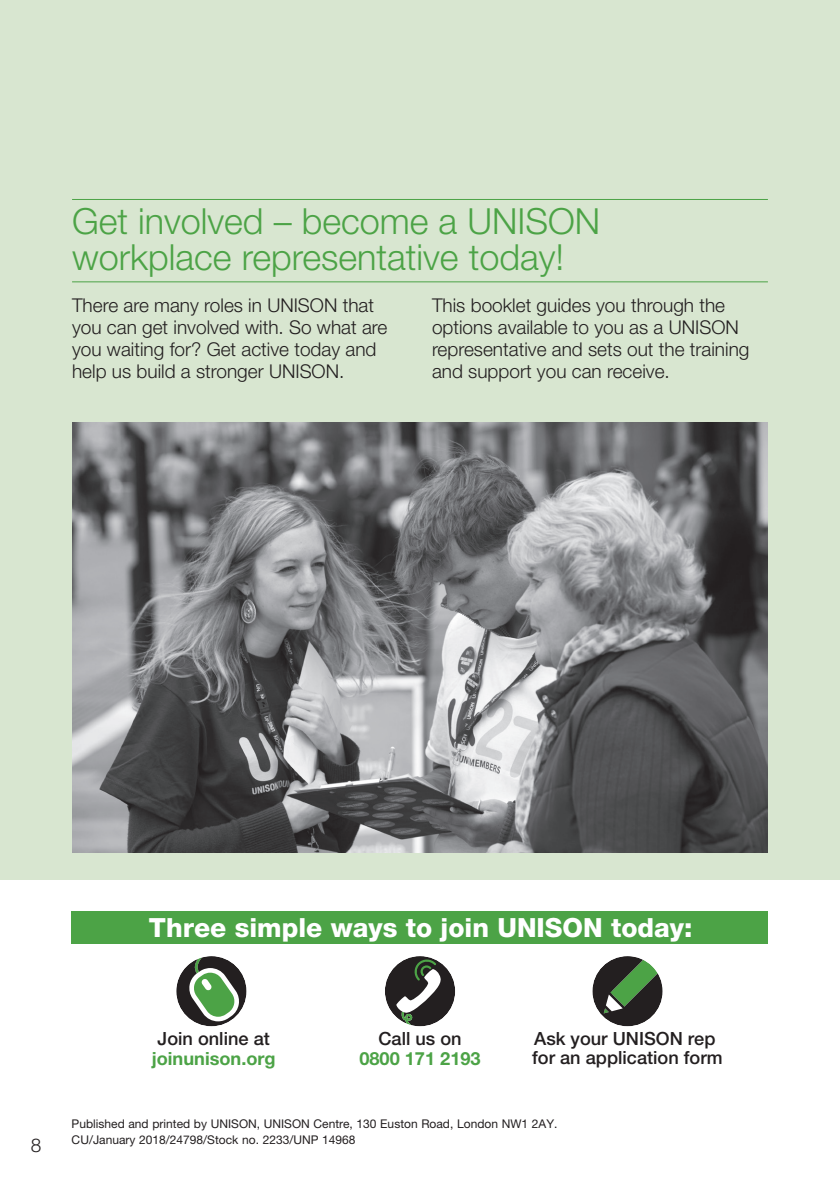
<style>
.page{position:relative;width:840px;height:1191px;background:#fff}
.page>*{position:absolute;margin:0;border:0;box-sizing:border-box;transform-origin:0 0}
.t1{font:300 36px/36px "Helvetica Neue";color:#4ca346}
.t2{font:800 26.4px "Helvetica Neue";color:#fff}
.t3{font:300 19px/22px "Helvetica Neue";color:#231f20}
.t4{font:500 18.2px/19px "Helvetica Neue";color:#231f20}
.t5{font:700 18.2px "Helvetica Neue";color:#4ca346}
.t6{font:12px/16px "Helvetica Neue";color:#231f20}
</style>
<div class="page">
<div style="left:0;top:0;width:839px;height:879px;background:#d8e6d0"></div>
<hr style="left:72px;top:199px;width:695px;height:1px;background:#4ca346">
<hr style="left:72px;top:281px;width:695px;height:1px;background:#4ca346">
<div style="left:72px;top:911px;width:695px;height:33px;background:#4ca346"></div>
<svg style="left:176px;top:956px;width:70px;height:70px"></svg>
<svg style="left:592px;top:956px;width:70px;height:70px"></svg>
<svg style="left:385px;top:956px;width:70px;height:70px"></svg>
<img style="left:72px;top:422px;width:695px;height:430px">
<h1 class="t1" style="left:72px;top:202px;width:529px">Get involved – become a UNISON workplace representative today!</h1>
<p class="t3" style="left:72px;top:294px;width:317px">There are many roles in UNISON that you can get involved with. So what are you waiting for? Get active today and help us build a stronger UNISON.</p>
<p class="t3" style="left:432px;top:294px;width:319px">This booklet guides you through the options available to you as a UNISON representative and sets out the training and support you can receive.</p>
<h2 class="t2" style="left:149px;top:912px;width:545px">Three simple ways to join UNISON today:</h2>
<p class="t3" style="left:31px;top:1134px;width:12px">8</p>
<p class="t4" style="left:157px;top:1029px;width:114px">Join online at</p>
<p class="t5" style="left:152px;top:1047px;width:125px">joinunison.org</p>
<p class="t4" style="left:378px;top:1029px;width:85px">Call us on</p>
<p class="t5" style="left:359px;top:1047px;width:123px">0800 171 2193</p>
<p class="t4" style="left:532px;top:1029px;width:192px">Ask your UNISON rep for an application form</p>
<p class="t6" style="left:72px;top:1116px;width:487px">Published and printed by UNISON, UNISON Centre, 130 Euston Road, London NW1 2AY.<br>CU/January 2018/24798/Stock no. 2233/UNP 14968</p>
</div>
